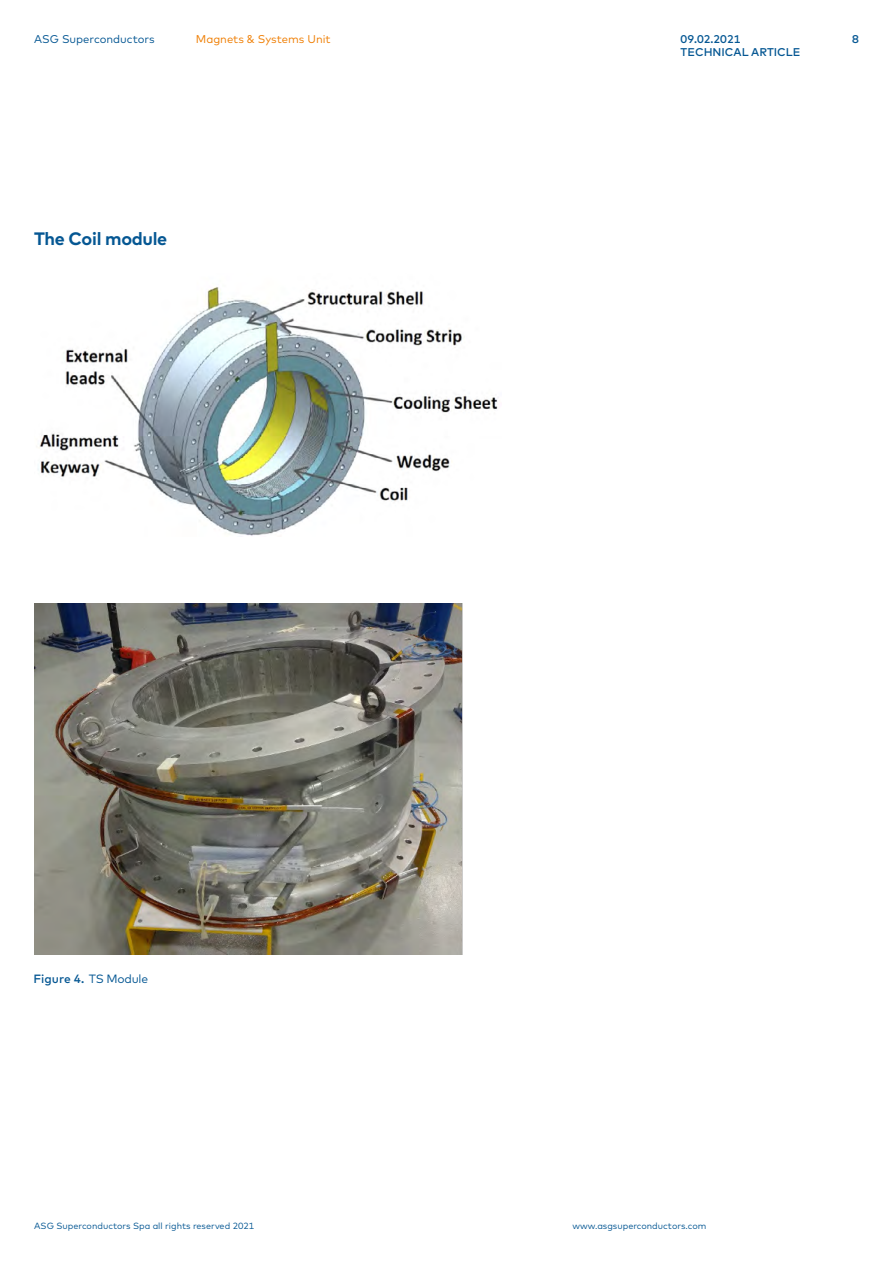
<style>
.page{position:relative;width:893px;height:1263px;background:#fff}
.page>*{position:absolute;margin:0;border:0;box-sizing:border-box;transform-origin:0 0}
.t1{font:700 18px "Mark";letter-spacing:-.02em;color:#055793}
.t2{font:500 12px "Mark";color:#055793}
.t3{font:500 11.25px/13.5px "Mark";color:#055793}
.t4{font:11.25px "Mark";color:#ef7d00}
.t5{font:11.25px "Mark";color:#055793}
.t6{font:9px "Mark";color:#055793}
.s1{font-weight:400}
</style>
<div class="page">
<img style="left:38px;top:287px;width:460px;height:249px">
<img style="left:35px;top:604px;width:427px;height:351px">
<p class="t5" style="left:34px;top:32px;width:122px">ASG Superconductors</p>
<p class="t3" style="left:681px;top:32px;width:121px">09.02.2021<br>TECHNICAL ARTICLE</p>
<p class="t4" style="left:196px;top:32px;width:136px">Magnets &amp; Systems Unit</p>
<p class="t3" style="left:852px;top:32px;width:8px">8</p>
<h1 class="t1" style="left:34px;top:229px;width:135px">The Coil module</h1>
<h2 class="t2" style="left:34px;top:972px;width:116px">Figure 4. <span class="s1">TS Module</span></h2>
<p class="t6" style="left:34px;top:1221px;width:222px">ASG Superconductors Spa all rights reserved 2021</p>
<p class="t6" style="left:572px;top:1221px;width:135px">www.asgsuperconductors.com</p>
</div>
